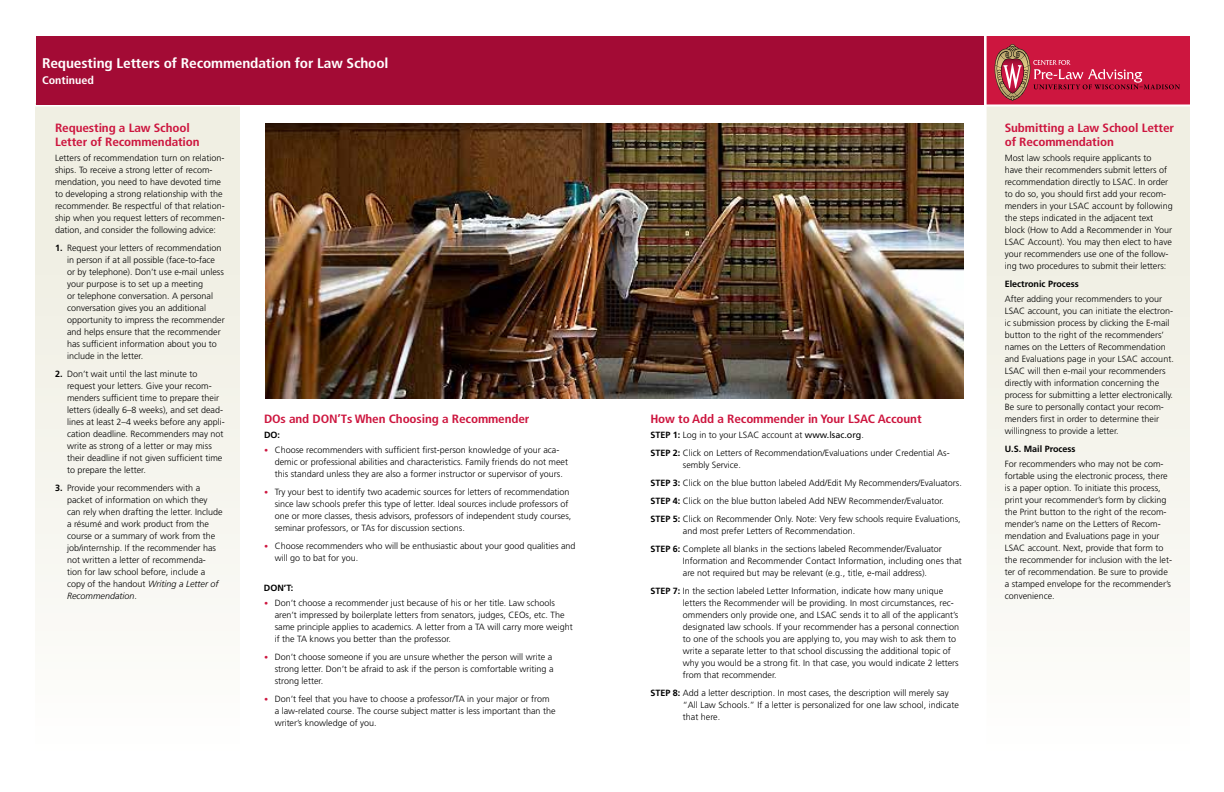
<style>
.page{position:relative;width:1224px;height:792px;background:#fff}
.page>*{position:absolute;margin:0;border:0;box-sizing:border-box;transform-origin:0 0}
.t1{font:700 condensed 14px "Frutiger LT Std";letter-spacing:-.01em;color:#fff;scale:1.1 1}
.t2{font:700 condensed 12px/14px "Frutiger LT Std";letter-spacing:-.01em;color:#cd163f;scale:1.1 1}
.t3{font:700 condensed 11px "Frutiger LT Std";color:#fff;scale:1.1 1}
.t4{font:300 9px/12px "Frutiger LT Std";color:#000}
.t5{font:700 9px "Frutiger LT Std";color:#000}
.s1{font-weight:700}
.s2{font-style:italic}
.s3{font-style:italic;font-size:8px;color:#cd163f}
.s4{font-weight:400}
</style>
<div class="page">
<div style="left:36px;top:104px;width:204px;height:652px;background:linear-gradient(to bottom,#edecdf,#fdfdfb)"></div>
<div style="left:986px;top:104px;width:204px;height:652px;background:linear-gradient(to bottom,#edecdf,#fdfdfb)"></div>
<div style="left:986px;top:36px;width:204px;height:69px;background:#cd163f"></div>
<svg style="left:994px;top:44px;width:186px;height:57px"></svg>
<hr style="left:985px;top:34px;width:2px;height:745px;background:#fff">
<hr style="left:8px;top:104px;width:1200px;height:2px;background:#fff">
<div style="left:36px;top:36px;width:947px;height:69px;background:#a30b35"></div>
<img style="left:265px;top:123px;width:698px;height:275px">
<h1 class="t1" style="left:42px;top:55px;width:316px">Requesting Letters of Recommendation for Law School</h1>
<p class="t3" style="left:42px;top:73px;width:49px">Continued</p>
<h2 class="t2" style="left:55px;top:121px;width:133px">Requesting a Law School<br>Letter of Recommendation</h2>
<p class="t4" style="left:55px;top:152px;width:171px">Letters of recommendation turn on relation&shy;ships. To receive a strong letter of recom&shy;mendation, you need to have devoted time to developing a strong relationship with the recommender. Be respectful of that relation&shy;ship when you request letters of recommen&shy;dation, and consider the following advice:</p>
<p class="t4" style="left:67px;top:242px;width:159px;text-indent:-12px"><span class="s1">1.</span> Request your letters of recommendation in person if at all possible (face-to-face or by telephone). Don’t use e-mail unless your purpose is to set up a meeting<br>or telephone conversation. A personal conversation gives you an additional opportunity to impress the recommender and helps ensure that the recommender has sufficient information about you to include in the letter.</p>
<p class="t4" style="left:67px;top:368px;width:159px;text-indent:-12px"><span class="s1">2.</span> Don’t wait until the last minute to request your letters. Give your recom&shy;menders sufficient time to prepare their letters (ideally 6–8 weeks), and set dead&shy;lines at least 2–4 weeks before any appli&shy;cation deadline. Recommenders may not write as strong of a letter or may miss their deadline if not given sufficient time to prepare the letter.</p>
<p class="t4" style="left:67px;top:482px;width:157px;text-indent:-12px"><span class="s1">3.</span> Provide your recommenders with a packet of information on which they can rely when drafting the letter. Include a résumé and work product from the course or a summary of work from the job/internship. If the recommender has not written a letter of recommenda&shy;tion for law school before, include a copy of the handout <span class="s2">Writing a Letter of Recommendation</span>.</p>
<h2 class="t2" style="left:264px;top:412px;width:243px">DOs and DON’Ts When Choosing a Recommender</h2>
<p class="t5" style="left:264px;top:430px;width:18px">DO:</p>
<p class="t4" style="left:275px;top:444px;width:295px;text-indent:-11px"><span class="s3">•</span> Choose recommenders with sufficient first-person knowledge of your aca&shy;demic or professional abilities and characteristics. Family friends do not meet this standard unless they are also a former instructor or supervisor of yours.</p>
<p class="t4" style="left:275px;top:486px;width:298px;text-indent:-11px"><span class="s3">•</span> Try your best to identify two academic sources for letters of recommendation since law schools prefer this type of letter. Ideal sources include professors of one or more classes, thesis advisors, professors of independent study courses, seminar professors, or TAs for discussion sections.</p>
<p class="t4" style="left:275px;top:540px;width:302px;text-indent:-11px"><span class="s3">•</span> Choose recommenders who will be enthusiastic about your good qualities and will go to bat for you.</p>
<p class="t5" style="left:264px;top:583px;width:31px">DON’T:</p>
<p class="t4" style="left:275px;top:597px;width:300px;text-indent:-11px"><span class="s3">•</span> Don’t choose a recommender just because of his or her title. Law schools aren’t impressed by boilerplate letters from senators, judges, CEOs, etc. The same principle applies to academics. A letter from a TA will carry more weight if the TA knows you better than the professor.</p>
<p class="t4" style="left:275px;top:651px;width:280px;text-indent:-11px"><span class="s3">•</span> Don’t choose someone if you are unsure whether the person will write a strong letter. Don’t be afraid to ask if the person is comfortable writing a strong letter.</p>
<p class="t4" style="left:275px;top:693px;width:282px;text-indent:-11px"><span class="s3">•</span> Don’t feel that you have to choose a professor/TA in your major or from a law-related course. The course subject matter is less important than the writer’s knowledge of you.</p>
<h2 class="t2" style="left:650px;top:412px;width:248px">How to Add a Recommender in Your LSAC Account</h2>
<p class="t4" style="left:650px;top:426px;width:301px;line-height:18px"><span class="s1">STEP 1:</span> Log in to your LSAC account at <span class="s4">www.lsac.org</span>.<br><span class="s1">STEP 2:</span> Click on Letters of Recommendation/Evaluations under Credential As-</p>
<p class="t4" style="left:650px;top:456px;width:313px;line-height:18px;text-indent:33px">sembly Service.<br><span class="s1">STEP 3:</span> Click on the blue button labeled Add/Edit My Recommenders/Evaluators.<br><span class="s1">STEP 4:</span> Click on the blue button labeled Add NEW Recommender/Evaluator.<br><span class="s1">STEP 5:</span> Click on Recommender Only. Note: Very few schools require Evaluations,</p>
<p class="t4" style="left:650px;top:522px;width:293px;line-height:18px;text-indent:33px">and most prefer Letters of Recommendation.<br><span class="s1">STEP 6:</span> Complete all blanks in the sections labeled Recommender/Evaluator</p>
<p class="t4" style="left:683px;top:555px;width:281px">Information and Recommender Contact Information, including ones that are not required but may be relevant (e.g., title, e-mail address).</p>
<p class="t4" style="left:683px;top:585px;width:278px;text-indent:-33px"><span class="s1">STEP 7:</span> In the section labeled Letter Information, indicate how many unique letters the Recommender will be providing. In most circumstances, rec&shy;ommenders only provide one, and LSAC sends it to all of the applicant’s designated law schools. If your recommender has a personal connection to one of the schools you are applying to, you may wish to ask them to write a separate letter to that school discussing the additional topic of why you would be a strong fit. In that case, you would indicate 2 letters from that recommender.</p>
<p class="t4" style="left:683px;top:687px;width:278px;text-indent:-33px"><span class="s1">STEP 8:</span> Add a letter description. In most cases, the description will merely say “All Law Schools.” If a letter is personalized for one law school, indicate that here.</p>
<h2 class="t2" style="left:1005px;top:121px;width:155px">Submitting a Law School Letter of Recommendation</h2>
<p class="t4" style="left:1005px;top:152px;width:170px">Most law schools require applicants to<br>have their recommenders submit letters of recommendation directly to LSAC. In order to do so, you should first add your recom&shy;menders in your LSAC account by following the steps indicated in the adjacent text block (How to Add a Recommender in Your LSAC Account). You may then elect to have your recommenders use one of the follow&shy;ing two procedures to submit their letters:</p>
<p class="t5" style="left:1005px;top:279px;width:76px">Electronic Process</p>
<p class="t4" style="left:1005px;top:293px;width:171px">After adding your recommenders to your LSAC account, you can initiate the electron&shy;ic submission process by clicking the E-mail button to the right of the recommenders’ names on the Letters of Recommendation and Evaluations page in your LSAC account.<br>LSAC will then e-mail your recommenders directly with information concerning the process for submitting a letter electronically.<br>Be sure to personally contact your recom&shy;menders first in order to determine their willingness to provide a letter.</p>
<p class="t5" style="left:1005px;top:444px;width:72px">U.S. Mail Process</p>
<p class="t4" style="left:1005px;top:458px;width:169px">For recommenders who may not be com&shy;fortable using the electronic process, there is a paper option. To initiate this process, print your recommender’s form by clicking the Print button to the right of the recom&shy;mender’s name on the Letters of Recom&shy;mendation and Evaluations page in your LSAC account. Next, provide that form to the recommender for inclusion with the let&shy;ter of recommendation. Be sure to provide a stamped envelope for the recommender’s convenience.</p>
</div>
